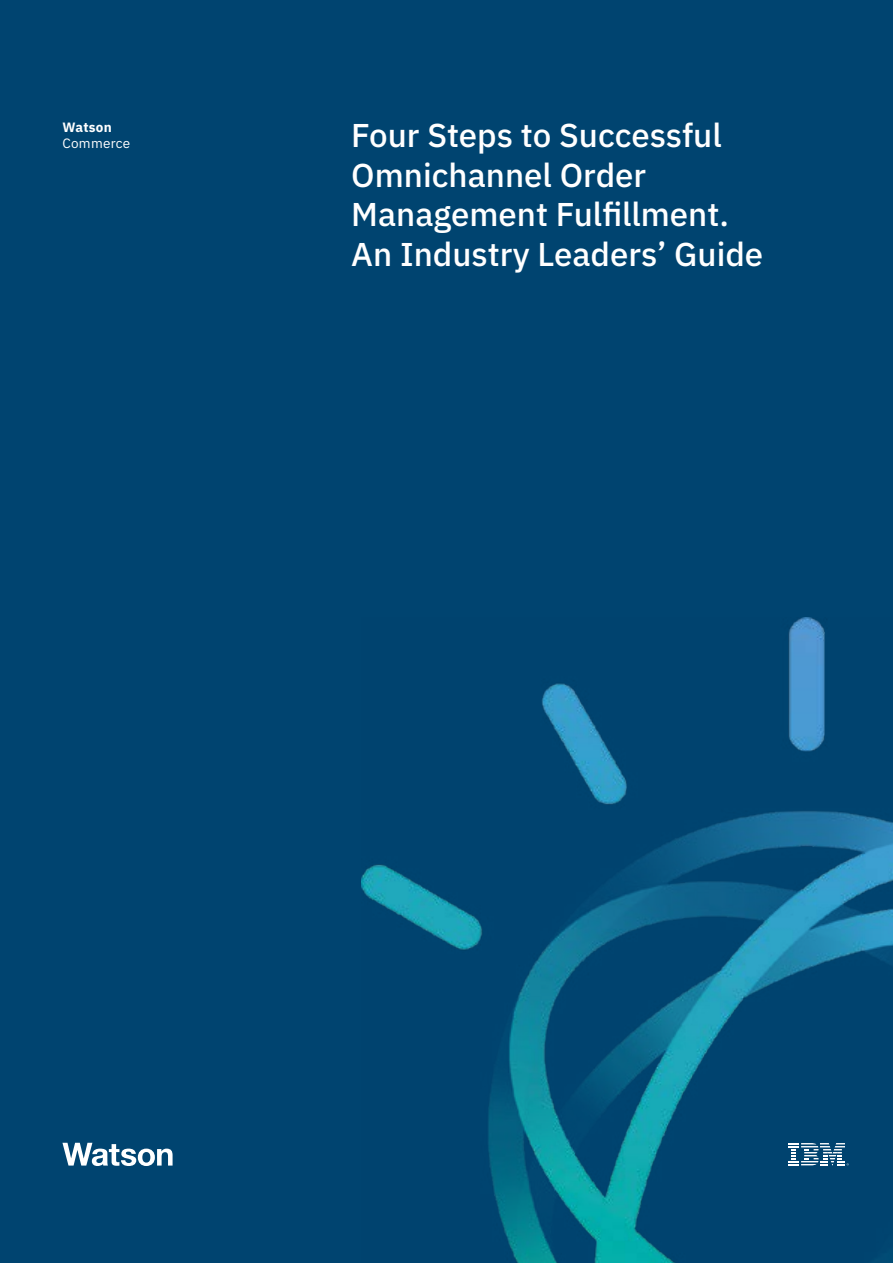
<style>
.page{position:relative;width:893px;height:1263px;background:#004470}
.page>*{position:absolute;margin:0;border:0;box-sizing:border-box;transform-origin:0 0}
.t1{font:500 33px/39.6px "IBM Plex Sans";color:#fff}
.t2{font:13.5px "IBM Plex Sans";letter-spacing:.02em;color:#fff}
.t3{font:700 13.5px "IBM Plex Sans";letter-spacing:.02em;color:#fff}
</style>
<div class="page">
<img style="left:361px;top:618px;width:532px;height:645px">
<svg style="left:62px;top:1142px;width:111px;height:24px"></svg>
<svg style="left:788px;top:1143px;width:61px;height:22px"></svg>
<p class="t3" style="left:62px;top:116px;width:51px">Watson</p>
<p class="t2" style="left:62px;top:133px;width:69px">Commerce</p>
<p class="t1" style="left:351px;top:113px;width:413px">Four Steps to Successful<br>Omnichannel Order<br>Management Fulfillment.<br>An Industry Leaders’ Guide</p>
</div>
